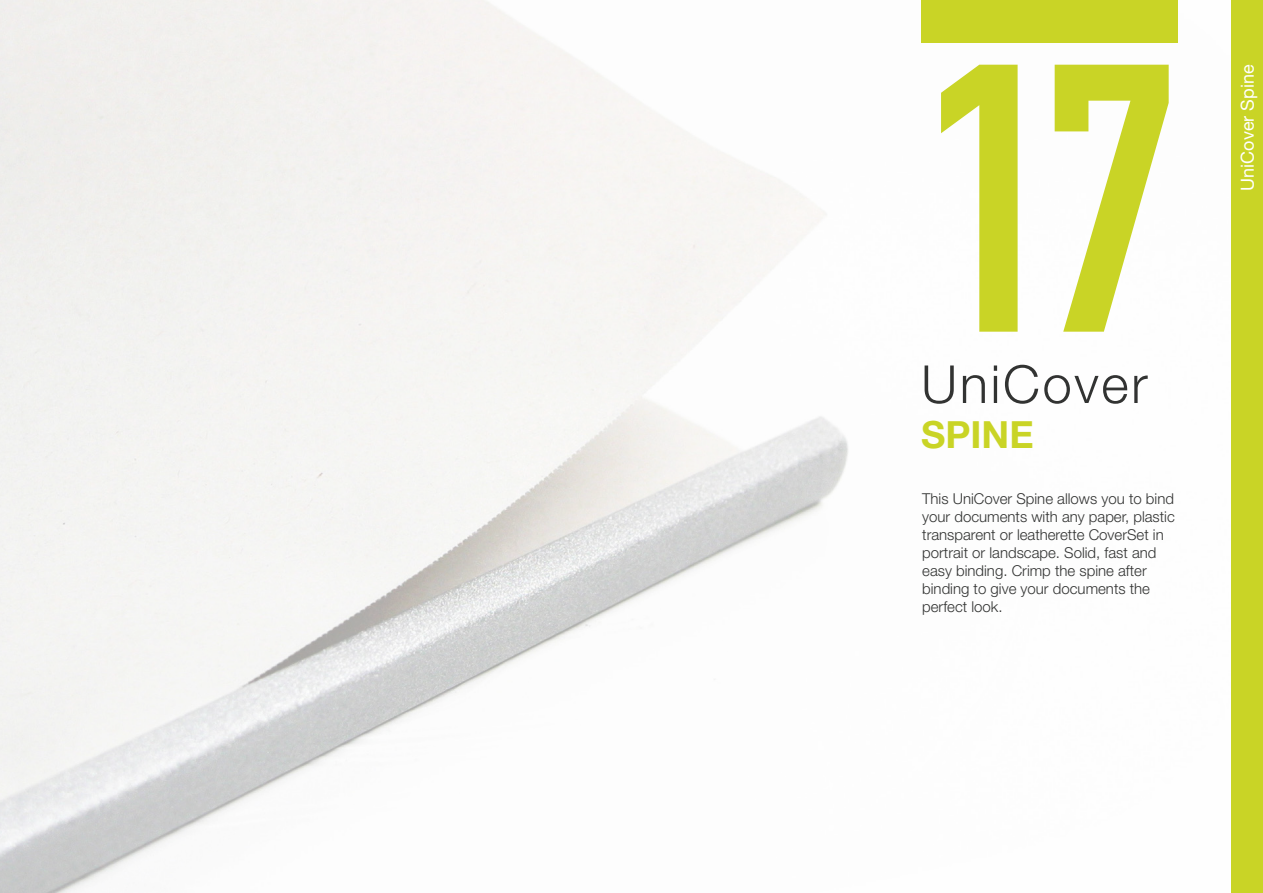
<style>
.page{position:relative;width:1263px;height:893px;background:#fff}
.page>*{position:absolute;margin:0;border:0;box-sizing:border-box;transform-origin:0 0}
.t1{font:700 375px "DIN Condensed";color:#c9d426}
.t2{font:300 52.5px "Helvetica Neue LT Pro";letter-spacing:.05em;color:#323332}
.t3{font:700 37.5px "Helvetica Neue LT Pro";color:#c9d426}
.t4{font:18px "Helvetica Neue LT Pro";color:#fff}
.t5{font:300 15px/18px "Helvetica Neue LT Pro";color:#323332}
</style>
<div class="page">
<img style="left:0;top:0;width:1232px;height:893px">
<div style="left:1232px;top:0;width:31px;height:893px;background:#c9d426"></div>
<div style="left:921px;top:0;width:257px;height:43px;background:#c9d426"></div>
<p class="t1" style="left:921px;top:-20px;width:262px">17</p>
<p class="t4" style="left:1237px;top:191px;width:128px;rotate:-90deg">UniCover Spine</p>
<p class="t2" style="left:921px;top:352px;width:228px">UniCover</p>
<p class="t3" style="left:921px;top:411px;width:114px">SPINE</p>
<p class="t5" style="left:922px;top:489px;width:254px">This UniCover Spine allows you to bind your documents with any paper, plastic transparent or leatherette CoverSet in portrait or landscape. Solid, fast and easy binding. Crimp the spine after binding to give your documents the perfect look.</p>
</div>
